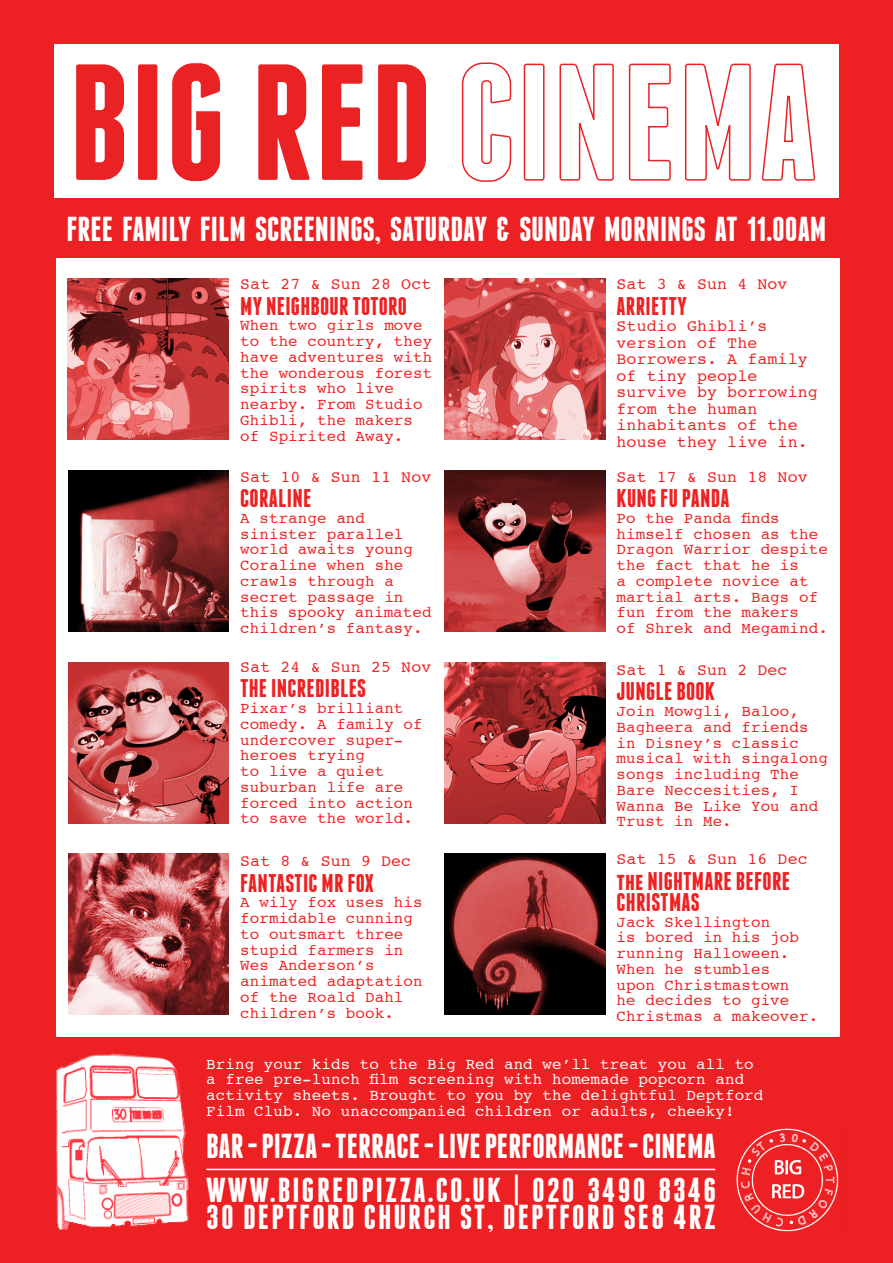
<style>
.page{position:relative;width:893px;height:1263px;background:#ed2124}
.page>*{position:absolute;margin:0;border:0;box-sizing:border-box;transform-origin:0 0}
.t1{font:700 165px "Franchise";letter-spacing:.01em;color:#ea2224}
.t2{font:700 34.5px "Franchise";color:#fff}
.t3{font:700 34.5px "Franchise";letter-spacing:.06em;color:#fff}
.t4{font:700 25.5px "Franchise";letter-spacing:.01em;color:#ee2123}
.t5{font:16.5px/16.5px "Courier";letter-spacing:.01em;color:#ee2123}
.t6{font:15.75px/15.8px "Courier";letter-spacing:.01em;color:#ee2123}
.t7{font:15.75px/15.8px "Courier";letter-spacing:.01em;color:#fff}
</style>
<div class="page">
<div style="left:56px;top:258px;width:783px;height:779px;background:#fff"></div>
<div style="left:54px;top:44px;width:784px;height:154px;background:#fff"></div>
<svg style="left:461px;top:62px;width:51px;height:120px"></svg>
<div style="left:524px;top:64px;width:20px;height:117px;border:2px solid #ea2224;border-radius:2px"></div>
<svg style="left:559px;top:63px;width:55px;height:118px"></svg>
<svg style="left:628px;top:63px;width:43px;height:118px"></svg>
<svg style="left:685px;top:63px;width:66px;height:118px"></svg>
<svg style="left:762px;top:63px;width:53px;height:118px"></svg>
<img style="left:68px;top:279px;width:160px;height:160px">
<img style="left:68px;top:471px;width:161px;height:161px">
<img style="left:444px;top:279px;width:161px;height:160px">
<img style="left:444px;top:471px;width:161px;height:161px">
<img style="left:68px;top:662px;width:161px;height:161px">
<img style="left:444px;top:662px;width:161px;height:161px">
<img style="left:68px;top:854px;width:161px;height:160px">
<img style="left:444px;top:854px;width:161px;height:160px">
<hr style="left:206px;top:1169px;width:509px;height:1px;background:#fff">
<img style="left:56px;top:1053px;width:133px;height:178px">
<img style="left:736px;top:1128px;width:104px;height:104px">
<p class="t1" style="left:69px;top:45px;width:365px">BIG RED</p>
<p class="t2" style="left:66px;top:212px;width:762px">FREE FAMILY FILM SCREENINGS, SATURDAY &amp; SUNDAY MORNINGS AT 11.00AM</p>
<p class="t5" style="left:240px;top:275px;width:193px">Sat 27 &amp; Sun 28 Oct</p>
<p class="t4" style="left:240px;top:294px;width:168px">MY NEIGHBOUR TOTORO</p>
<p class="t6" style="left:240px;top:317px;width:193px">When two girls move to the country, they have adventures with the wonderous forest spirits who live nearby. From Studio<br>Ghibli, the makers of Spirited Away.</p>
<p class="t5" style="left:240px;top:468px;width:193px">Sat 10 &amp; Sun 11 Nov</p>
<p class="t4" style="left:240px;top:486px;width:73px">CORALINE</p>
<p class="t6" style="left:240px;top:510px;width:193px">A strange and sinister parallel world awaits young<br>Coraline when she crawls through a secret passage in this spooky animated children’s fantasy.</p>
<p class="t5" style="left:240px;top:658px;width:193px">Sat 24 &amp; Sun 25 Nov</p>
<p class="t4" style="left:240px;top:676px;width:127px">THE INCREDIBLES</p>
<p class="t6" style="left:240px;top:700px;width:184px">Pixar’s brilliant comedy. A family of undercover super&shy;heroes trying<br>to live a quiet suburban life are forced into action to save the world.</p>
<p class="t5" style="left:240px;top:852px;width:172px">Sat 8 &amp; Sun 9 Dec</p>
<p class="t4" style="left:240px;top:871px;width:135px">FANTASTIC MR FOX</p>
<p class="t6" style="left:240px;top:894px;width:184px">A wily fox uses his formidable cunning to outsmart three stupid farmers in<br>Wes Anderson’s animated adaptation of the Roald Dahl children’s book.</p>
<p class="t5" style="left:617px;top:275px;width:172px">Sat 3 &amp; Sun 4 Nov</p>
<p class="t4" style="left:617px;top:294px;width:72px">ARRIETTY</p>
<p class="t5" style="left:617px;top:317px;width:203px">Studio Ghibli’s version of The<br>Borrowers. A family of tiny people survive by borrowing from the human inhabitants of the house they live in.</p>
<p class="t5" style="left:617px;top:468px;width:193px">Sat 17 &amp; Sun 18 Nov</p>
<p class="t4" style="left:617px;top:486px;width:114px">KUNG FU PANDA</p>
<p class="t6" style="left:617px;top:510px;width:213px">Po the Panda finds himself chosen as the<br>Dragon Warrior despite the fact that he is<br>a complete novice at martial arts. Bags of fun from the makers<br>of Shrek and Megamind.</p>
<p class="t5" style="left:617px;top:661px;width:172px">Sat 1 &amp; Sun 2 Dec</p>
<p class="t4" style="left:617px;top:679px;width:100px">JUNGLE BOOK</p>
<p class="t6" style="left:617px;top:703px;width:213px">Join Mowgli, Baloo,<br>Bagheera and friends in Disney’s classic musical with singalong songs including The<br>Bare Neccesities, I<br>Wanna Be Like You and<br>Trust in Me.</p>
<p class="t5" style="left:617px;top:850px;width:193px">Sat 15 &amp; Sun 16 Dec</p>
<p class="t4" style="left:617px;top:869px;width:175px">the NIGHTMARE BEFORE</p>
<p class="t4" style="left:617px;top:890px;width:85px">CHRISTMAS</p>
<p class="t6" style="left:617px;top:913px;width:203px">Jack Skellington<br>is bored in his job running Halloween.<br>When he stumbles<br>upon Christmastown<br>he decides to give<br>Christmas a makeover.</p>
<p class="t7" style="left:206px;top:1055px;width:559px">Bring your kids to the Big Red and we’ll treat you all to a free pre-lunch film screening with homemade popcorn and activity sheets. Brought to you by the delightful Deptford Film Club. No unaccompanied children or adults, cheeky!</p>
<p class="t2" style="left:206px;top:1130px;width:511px">BAR - PIZZA - TERRACE - LIVE PERFORMANCE - CINEMA</p>
<p class="t3" style="left:206px;top:1173px;width:511px">WWW.BIGREDPIZZA.CO.UK | 020 3490 8346</p>
<p class="t3" style="left:206px;top:1200px;width:511px">30 DEPTFORD CHURCH ST, DEPTFORD SE8 4RZ</p>
</div>
